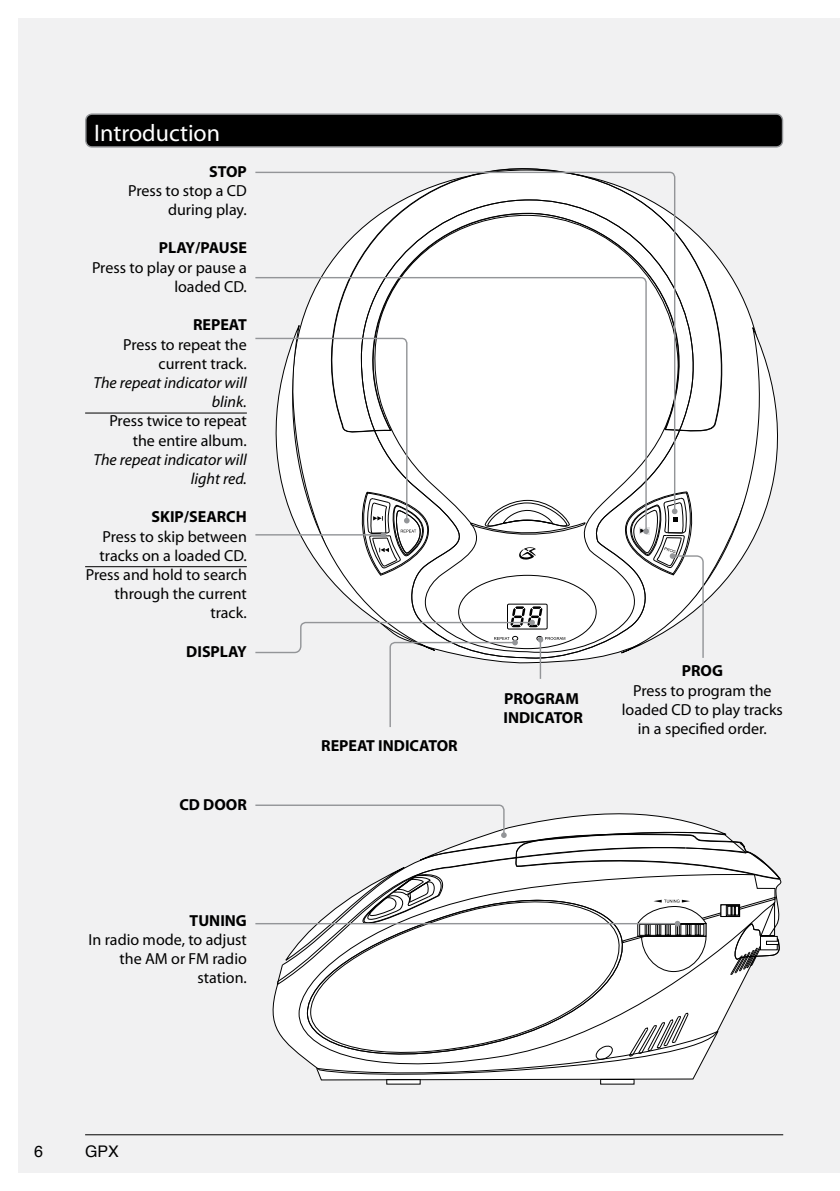
<style>
.page{position:relative;width:840px;height:1191px;background:#fff}
.page>*{position:absolute;margin:0;border:0;box-sizing:border-box;transform-origin:0 0}
.t1{font:24px "Myriad Pro";color:#fff}
.t2{font:16px/19.2px "Myriad Pro";color:#000;text-align:right}
.t3{font:700 16px/19.2px "Myriad Pro";color:#000}
.t4{font:italic 16px/19.2px "Myriad Pro";color:#000;text-align:right}
.t5{font:16px "Helvetica";color:#000}
</style>
<div class="page">
<div style="left:18px;top:18px;width:821px;height:1155px;background:#f1f1f2"></div>
<hr style="left:85px;top:1134px;width:697px;height:1px;background:#000">
<div style="left:86px;top:114px;width:696px;height:33px;background:#000;border-radius:6px"></div>
<div style="left:85px;top:113px;width:697px;height:35px;border:1px solid #939598;border-radius:6px"></div>
<svg style="left:694px;top:324px;width:84px;height:279px;fill:#fff"></svg>
<svg style="left:326px;top:575px;width:35px;height:31px"></svg>
<svg style="left:490px;top:168px;width:247px;height:268px"></svg>
<svg style="left:371px;top:215px;width:307px;height:440px"></svg>
<svg style="left:469px;top:533px;width:116px;height:4px"></svg>
<svg style="left:518px;top:547px;width:17px;height:13px"></svg>
<div style="left:507px;top:604px;width:40px;height:25px;border:1px solid #000"></div>
<hr style="left:85px;top:413px;width:162px;height:1px;background:#000">
<hr style="left:85px;top:566px;width:162px;height:1px;background:#000">
<svg style="left:255px;top:171px;width:420px;height:320px"></svg>
<svg style="left:255px;top:276px;width:392px;height:257px"></svg>
<svg style="left:255px;top:337px;width:175px;height:238px"></svg>
<svg style="left:623px;top:491px;width:81px;height:167px"></svg>
<svg style="left:255px;top:804px;width:527px;height:280px"></svg>
<svg style="left:255px;top:606px;width:310px;height:121px"></svg>
<h1 class="t1" style="left:94px;top:118px;width:127px">Introduction</h1>
<p class="t3" style="left:209px;top:161px;width:39px">STOP</p>
<p class="t2" style="left:128px;top:181px;width:120px">Press to stop a CD during play.</p>
<p class="t3" style="left:159px;top:238px;width:80px">PLAY/PAUSE</p>
<p class="t2" style="left:92px;top:257px;width:156px">Press to play or pause a loaded CD.</p>
<p class="t3" style="left:193px;top:315px;width:55px">REPEAT</p>
<p class="t2" style="left:123px;top:334px;width:125px">Press to repeat the current track.</p>
<p class="t4" style="left:93px;top:373px;width:155px">The repeat indicator will blink.</p>
<p class="t2" style="left:109px;top:411px;width:139px">Press twice to repeat the entire album.</p>
<p class="t4" style="left:93px;top:449px;width:155px">The repeat indicator will light red.</p>
<p class="t3" style="left:151px;top:507px;width:97px">SKIP/SEARCH</p>
<p class="t2" style="left:86px;top:526px;width:162px">Press to skip between tracks on a loaded CD.<br>Press and hold to search through the current track.</p>
<p class="t3" style="left:186px;top:641px;width:62px">DISPLAY</p>
<p class="t3" style="left:179px;top:795px;width:69px">CD DOOR</p>
<p class="t3" style="left:189px;top:910px;width:59px">TUNING</p>
<p class="t2" style="left:88px;top:929px;width:160px">In radio mode, to adjust the AM or FM radio station.</p>
<p class="t5" style="left:34px;top:1139px;width:10px">6</p>
<p class="t5" style="left:85px;top:1139px;width:35px">GPX</p>
<p class="t3" style="left:321px;top:735px;width:138px">REPEAT INDICATOR</p>
<p class="t3" style="left:503px;top:688px;width:81px">PROGRAM<br>INDICATOR</p>
<p class="t3" style="left:681px;top:661px;width:43px">PROG</p>
<p class="t2" style="left:621px;top:680px;width:162px;text-align:center">Press to program the loaded CD to play tracks in a specified order.</p>
</div>
